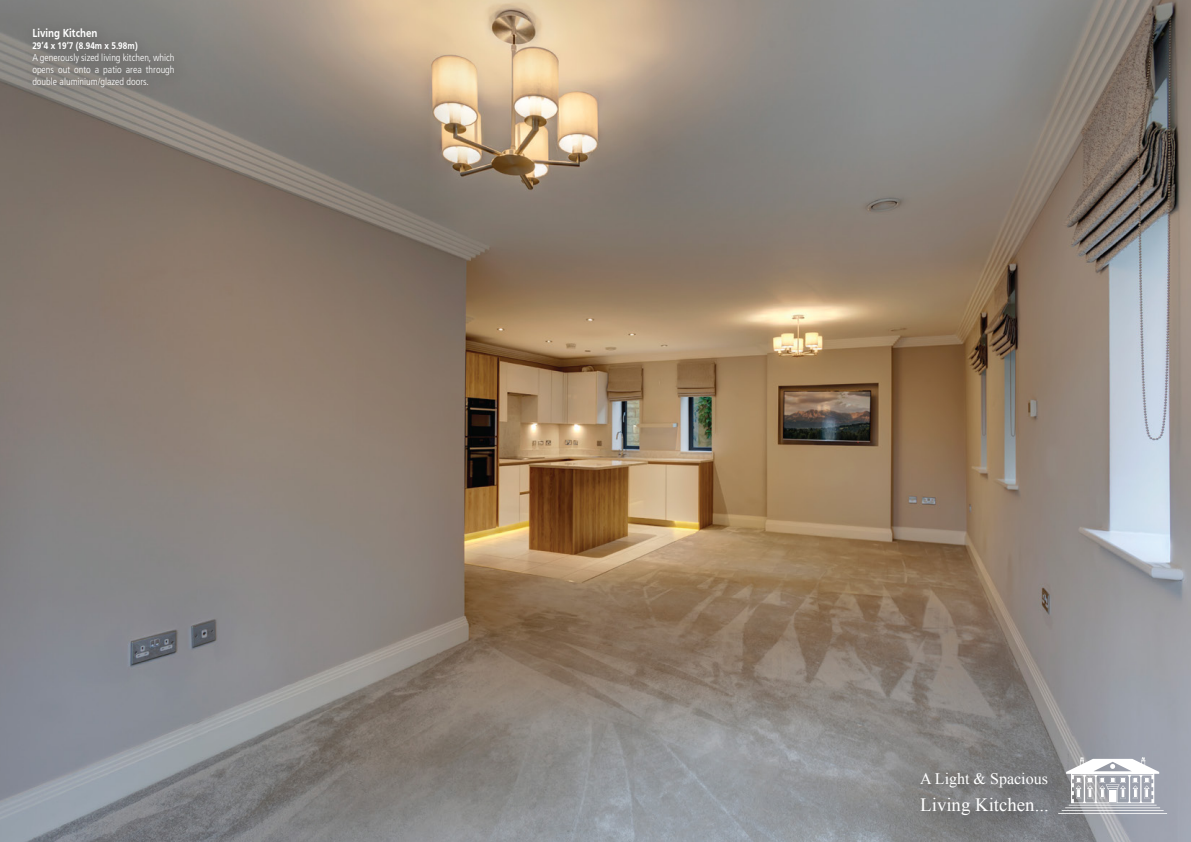
<style>
.page{position:relative;width:1191px;height:842px;background:#fff}
.page>*{position:absolute;margin:0;border:0;box-sizing:border-box;transform-origin:0 0}
.t1{font:18.8px "Times New Roman";color:#fff}
.t2{font:16px "Times New Roman";color:#fff}
.t3{font:700 12px "Frutiger Cnd";color:#fff}
.t4{font:300 condensed 10px/12px "Frutiger LT Std";color:#fff;text-align:justify}
.t5{font:700 10px "Frutiger Cnd";color:#fff}
</style>
<div class="page">
<img style="left:0;top:0;width:1191px;height:842px">
<img style="left:18px;top:12px;width:179px;height:207px">
<svg style="left:1058px;top:757px;width:109px;height:5px"></svg>
<img style="left:911px;top:762px;width:280px;height:80px">
<img style="left:911px;top:786px;width:279px;height:56px">
<p class="t3" style="left:32px;top:26px;width:67px">Living Kitchen</p>
<p class="t5" style="left:32px;top:39px;width:107px">29’4 x 19’7 (8.94m x 5.98m)</p>
<p class="t4" style="left:32px;top:51px;width:144px">A generously sized living kitchen, which opens out onto a patio area through double aluminium/glazed doors.</p>
<h2 class="t2" style="left:920px;top:768px;width:129px">A Light &amp; Spacious</h2>
<h1 class="t1" style="left:920px;top:792px;width:130px">Living Kitchen...</h1>
</div>
